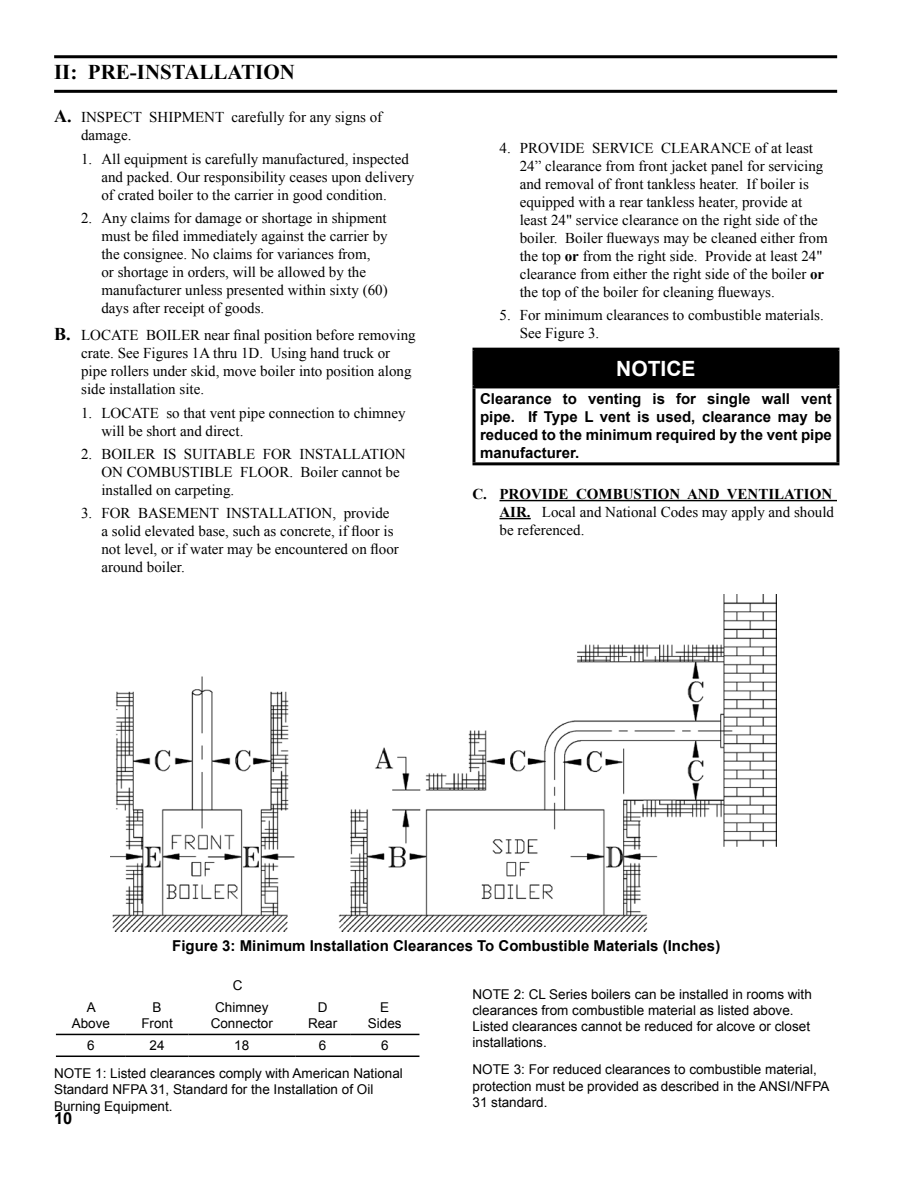
<style>
.page{position:relative;width:918px;height:1188px;background:#fff}
.page>*{position:absolute;margin:0;border:0;box-sizing:border-box;transform-origin:0 0}
.t1{font:700 21px "Times New Roman";color:#000}
.t2{font:700 21px "Arial";color:#fff}
.t3{font:700 16.5px "Arial";color:#000}
.t4{font:15px/18px "Times New Roman";color:#000}
.t5{font:700 15px/18px "Arial";color:#000;text-align:justify}
.t6{font:13.5px/16.2px "Arial";color:#000;text-align:center}
.s1{font-weight:700;font-size:18px}
.s2{font-weight:700}
</style>
<div class="page">
<img style="left:110px;top:594px;width:667px;height:338px">
<hr style="left:56px;top:1056px;width:70px;height:1px;background:#000">
<hr style="left:126px;top:1056px;width:62px;height:1px;background:#000">
<hr style="left:188px;top:1056px;width:107px;height:1px;background:#000">
<hr style="left:295px;top:1056px;width:55px;height:1px;background:#000">
<hr style="left:350px;top:1056px;width:69px;height:1px;background:#000">
<hr style="left:56px;top:1034px;width:70px;height:1px;background:#000">
<hr style="left:126px;top:1034px;width:62px;height:1px;background:#000">
<hr style="left:188px;top:1034px;width:107px;height:1px;background:#000">
<hr style="left:295px;top:1034px;width:55px;height:1px;background:#000">
<hr style="left:350px;top:1034px;width:69px;height:1px;background:#000">
<hr style="left:500px;top:500px;width:337px;height:1px;background:#000">
<hr style="left:500px;top:518px;width:31px;height:1px;background:#000">
<div style="left:474px;top:349px;width:364px;height:38px;background:#000"></div>
<hr style="left:472px;top:348px;width:367px;height:3px;background:#000">
<svg style="left:472px;top:351px;width:2px;height:34px"></svg>
<hr style="left:836px;top:351px;width:3px;height:34px;background:#000">
<hr style="left:472px;top:385px;width:367px;height:3px;background:#000">
<svg style="left:472px;top:388px;width:4px;height:74px"></svg>
<hr style="left:836px;top:388px;width:3px;height:74px;background:#000">
<hr style="left:472px;top:462px;width:367px;height:3px;background:#000">
<hr style="left:54px;top:55px;width:783px;height:3px;background:#000">
<hr style="left:54px;top:90px;width:783px;height:3px;background:#000">
<h1 class="t1" style="left:54px;top:57px;width:106px">II: PRE-INSTALLATION</h1>
<p class="t4" style="left:81px;top:108px;width:303px;text-indent:-27px"><span class="s1">A.</span> INSPECT SHIPMENT carefully for any signs of damage.</p>
<p class="t4" style="left:101px;top:150px;width:314px;text-indent:-20px">1. All equipment is carefully manufactured, inspected and packed. Our responsibility ceases upon delivery of crated boiler to the carrier in good condition.</p>
<p class="t4" style="left:101px;top:209px;width:288px;text-indent:-20px">2. Any claims for damage or shortage in shipment must be filed immediately against the carrier by the consignee. No claims for variances from,<br>or shortage in orders, will be allowed by the manufacturer unless presented within sixty (60) days after receipt of goods.</p>
<p class="t4" style="left:81px;top:326px;width:336px;text-indent:-27px"><span class="s1">B.</span> LOCATE BOILER near final position before removing crate. See Figures 1A thru 1D. Using hand truck or pipe rollers under skid, move boiler into position along side installation site.</p>
<p class="t4" style="left:101px;top:403px;width:306px;text-indent:-20px">1. LOCATE so that vent pipe connection to chimney will be short and direct.</p>
<p class="t4" style="left:101px;top:445px;width:306px;text-indent:-20px">2. BOILER IS SUITABLE FOR INSTALLATION<br>ON COMBUSTIBLE FLOOR. Boiler cannot be installed on carpeting.</p>
<p class="t4" style="left:101px;top:504px;width:299px;text-indent:-20px">3. FOR BASEMENT INSTALLATION, provide a solid elevated base, such as concrete, if floor is not level, or if water may be encountered on floor around boiler.</p>
<p class="t4" style="left:520px;top:138px;width:309px;text-indent:-20px">4. PROVIDE SERVICE CLEARANCE of at least 24” clearance from front jacket panel for servicing and removal of front tankless heater. If boiler is equipped with a rear tankless heater, provide at least 24" service clearance on the right side of the boiler. Boiler flueways may be cleaned either from the top <span class="s2">OR</span> from the right side. Provide at least 24" clearance from either the right side of the boiler <span class="s2">OR </span>the top of the boiler for cleaning flueways.</p>
<p class="t4" style="left:520px;top:306px;width:306px;text-indent:-20px">5. For minimum clearances to combustible materials.<br>See Figure 3.</p>
<h1 class="t2" style="left:616px;top:354px;width:81px">NOTICE</h1>
<p class="t5" style="left:480px;top:390px;width:353px">Clearance to venting is for single wall vent pipe. If Type L vent is used, clearance may be reduced to the minimum required by the vent pipe manufacturer.</p>
<p class="t4" style="left:500px;top:485px;width:336px;text-align:justify;text-indent:-27px"><span class="s2">C. PROVIDE COMBUSTION AND VENTILATION AIR.</span> Local and National Codes may apply and should be referenced.</p>
<p class="t5" style="left:172px;top:937px;width:550px">Figure 3: Minimum Installation Clearances To Combustible Materials (Inches)</p>
<p class="t6" style="left:233px;top:978px;width:11px">C</p>
<p class="t6" style="left:72px;top:1000px;width:40px">A<br>Above</p>
<p class="t6" style="left:141px;top:1000px;width:33px">B<br>Front</p>
<p class="t6" style="left:211px;top:1000px;width:64px">Chimney<br>Connector</p>
<p class="t6" style="left:308px;top:1000px;width:31px">D<br>Rear</p>
<p class="t6" style="left:368px;top:1000px;width:35px">E<br>Sides</p>
<p class="t6" style="left:87px;top:1038px;width:9px">6</p>
<p class="t6" style="left:150px;top:1038px;width:17px">24</p>
<p class="t6" style="left:234px;top:1038px;width:17px">18</p>
<p class="t6" style="left:319px;top:1038px;width:9px">6</p>
<p class="t6" style="left:381px;top:1038px;width:9px">6</p>
<p class="t6" style="left:54px;top:1065px;width:350px;text-align:left">NOTE 1: Listed clearances comply with American National<br>Standard NFPA 31, Standard for the Installation of Oil<br>Burning Equipment.</p>
<p class="t3" style="left:54px;top:1108px;width:20px">10</p>
<p class="t6" style="left:472px;top:986px;width:341px;text-align:left">NOTE 2: CL Series boilers can be installed in rooms with clearances from combustible material as listed above.<br>Listed clearances cannot be reduced for alcove or closet installations.</p>
<p class="t6" style="left:472px;top:1062px;width:358px;text-align:left">NOTE 3: For reduced clearances to combustible material, protection must be provided as described in the ANSI/NFPA<br>31 standard.</p>
</div>
